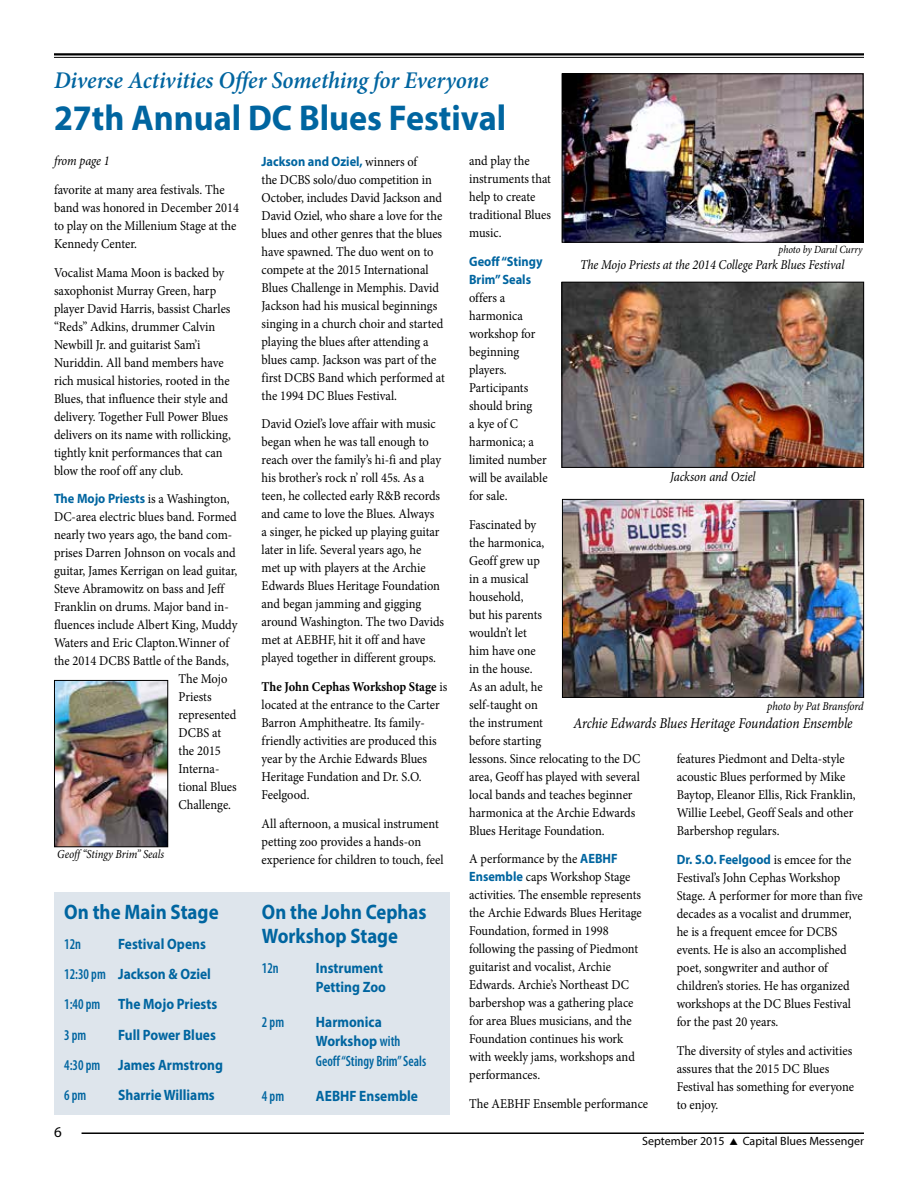
<style>
.page{position:relative;width:918px;height:1188px;background:#fff}
.page>*{position:absolute;margin:0;border:0;box-sizing:border-box;transform-origin:0 0}
.t1{font:700 36px "Myriad Pro";color:#0065a0;scale:.95 1}
.t2{font:italic 600 24px "Minion Pro";color:#0065a0;scale:.95 1}
.t3{font:700 21px/24px "Myriad Pro";color:#0065a0;scale:.89 1}
.t4{font:700 21px "Myriad Pro";color:#0065a0;scale:.9 1}
.t5{font:700 15px/30.3px "Myriad Pro";color:#0065a0;scale:.9 1}
.t6{font:600 condensed 15px/19.5px "Myriad Pro";color:#0065a0;scale:.9 1}
.t7{font:italic 15px "Minion Pro";letter-spacing:-.01em;color:#000;scale:.9 1}
.t8{font:15px "Myriad Pro";color:#000}
.t9{font:italic 13.65px "Minion Pro";letter-spacing:-.005em;color:#000;scale:.9 1}
.t10{font:13.5px/18px "Minion Pro";letter-spacing:-.005em;color:#000;scale:.92 1}
.t11{font:700 13.5px/18px "Myriad Pro";color:#0065a0;scale:.92 1}
.t12{font:italic 13.5px "Minion Pro";letter-spacing:-.01em;color:#000;scale:.9 1}
.t13{font:italic 12.15px "Minion Pro";letter-spacing:-.005em;color:#000;scale:.9 1}
.t14{font:12px "Myriad Pro";color:#000}
.t15{font:italic 12px "Minion Pro";letter-spacing:-.01em;color:#000;scale:.9 1}
.t16{font:italic 10.95px "Minion Pro";letter-spacing:-.01em;color:#000;scale:.9 1}
.s1{font-family:"Myriad Pro";font-weight:700;color:#0065a0}
.s2{font-family:"Minion Pro";font-weight:400;color:#000}
.s3{font-weight:700}
.s4{font-weight:700;font-stretch:normal}
.s5{font-weight:600;font-stretch:condensed}
.s6{font-family:"Zingbats"}
</style>
<div class="page">
<hr style="left:54px;top:53px;width:810px;height:3px;background:#000">
<hr style="left:54px;top:57px;width:810px;height:1px;background:#000">
<hr style="left:82px;top:1132px;width:782px;height:2px;background:#000">
<div style="left:54px;top:892px;width:395px;height:222px;background:#dee5ec"></div>
<img style="left:564px;top:76px;width:297px;height:165px">
<div style="left:562px;top:74px;width:301px;height:169px;border:1px solid #000"></div>
<img style="left:564px;top:284px;width:298px;height:182px">
<div style="left:562px;top:282px;width:302px;height:186px;border:1px solid #000"></div>
<img style="left:564px;top:501px;width:298px;height:195px">
<div style="left:562px;top:499px;width:302px;height:199px;border:1px solid #000"></div>
<img style="left:56px;top:682px;width:110px;height:163px">
<div style="left:54px;top:680px;width:114px;height:167px;border:1px solid #000"></div>
<h2 class="t2" style="left:54px;top:63px;width:459px">Diverse Activities Offer Something for Everyone</h2>
<h1 class="t1" style="left:54px;top:95px;width:478px">27th Annual DC Blues Festival</h1>
<p class="t12" style="left:54px;top:152px;width:63px">from page 1</p>
<p class="t10" style="left:469px;top:152px;width:91px">and play the instruments that help to create traditional Blues music.</p>
<p class="t11" style="left:469px;top:252px;width:81px">Geoff “Stingy<br>Brim” Seals</p>
<p class="t10" style="left:469px;top:289px;width:87px">offers a harmonica workshop for beginning players.<br>Participants should bring<br>a kye of C harmonica; a limited number will be available for sale.</p>
<p class="t10" style="left:469px;top:515px;width:188px">Fascinated by<br>the harmonica,<br>Geoff grew up<br>in a musical<br>household,<br>but his parents<br>wouldn’t let<br>him have one<br>in the house.<br>As an adult, he<br>self-taught on<br>the instrument<br>before starting<br>lessons. Since relocating to the DC area, Geoff has played with several local bands and teaches beginner harmonica at the Archie Edwards<br>Blues Heritage Foundation.</p>
<p class="t10" style="left:469px;top:850px;width:189px">A performance by the <span class="s1">AEBHF<br>Ensemble</span> caps Workshop Stage activities. The ensemble represents the Archie Edwards Blues Heritage<br>Foundation, formed in 1998 following the passing of Piedmont guitarist and vocalist, Archie<br>Edwards. Archie’s Northeast DC barbershop was a gathering place for area Blues musicians, and the<br>Foundation continues his work with weekly jams, workshops and performances.</p>
<p class="t10" style="left:469px;top:1095px;width:196px">The AEBHF Ensemble performance</p>
<p class="t11" style="left:262px;top:152px;width:171px">Jackson and Oziel, <span class="s2">winners of</span></p>
<p class="t10" style="left:262px;top:170px;width:201px">the DCBS solo/duo competition in October, includes David Jackson and David Oziel, who share a love for the blues and other genres that the blues have spawned. The duo went on to compete at the 2015 International Blues Challenge in Memphis. David Jackson had his musical beginnings singing in a church choir and started playing the blues after attending a blues camp. Jackson was part of the first DCBS Band which performed at the 1994 DC Blues Festival.</p>
<p class="t10" style="left:262px;top:415px;width:200px">David Oziel’s love affair with music began when he was tall enough to reach over the family’s hi-fi and play his brother’s rock n’ roll 45s. As a teen, he collected early R&amp;B records and came to love the Blues. Always<br>a singer, he picked up playing guitar later in life. Several years ago, he<br>met up with players at the Archie Edwards Blues Heritage Foundation and began jamming and gigging around Washington. The two Davids met at AEBHF, hit it off and have played together in different groups.</p>
<p class="t10" style="left:262px;top:678px;width:203px"><span class="s3">The John Cephas Workshop Stage</span> is located at the entrance to the Carter<br>Barron Amphitheatre. Its family&shy;friendly activities are produced this year by the Archie Edwards Blues<br>Heritage Fundation and Dr. S.O.<br>Feelgood.</p>
<p class="t10" style="left:262px;top:815px;width:199px">All afternoon, a musical instrument petting zoo provides a hands-on experience for children to touch, feel</p>
<p class="t10" style="left:54px;top:181px;width:203px">favorite at many area festivals. The band was honored in December 2014 to play on the Millenium Stage at the<br>Kennedy Center.</p>
<p class="t10" style="left:54px;top:263px;width:194px">Vocalist Mama Moon is backed by saxophonist Murray Green, harp player David Harris, bassist Charles “Reds” Adkins, drummer Calvin Newbill Jr. and guitarist Sam’i Nuriddin. All band members have rich musical histories, rooted in the Blues, that influence their style and delivery. Together Full Power Blues delivers on its name with rollicking, tightly knit performances that can blow the roof off any club.</p>
<p class="t11" style="left:54px;top:489px;width:192px">The Mojo Priests <span class="s2">is a Washington,</span></p>
<p class="t10" style="left:54px;top:508px;width:200px">DC-area electric blues band. Formed</p>
<p class="t10" style="left:54px;top:526px;width:195px">nearly two years ago, the band com-</p>
<p class="t10" style="left:54px;top:544px;width:199px">prises Darren Johnson on vocals and</p>
<p class="t10" style="left:54px;top:562px;width:201px">guitar, James Kerrigan on lead guitar,</p>
<p class="t10" style="left:54px;top:580px;width:186px">Steve Abramowitz on bass and Jeff</p>
<p class="t10" style="left:54px;top:598px;width:191px">Franklin on drums. Major band in-</p>
<p class="t10" style="left:54px;top:616px;width:201px">fluences include Albert King, Muddy</p>
<p class="t10" style="left:54px;top:634px;width:192px">Waters and Eric Clapton.Winner of</p>
<p class="t10" style="left:54px;top:652px;width:192px">the 2014 DCBS Battle of the Bands,</p>
<p class="t10" style="left:179px;top:670px;width:55px">The Mojo</p>
<p class="t10" style="left:179px;top:688px;width:37px">Priests</p>
<p class="t10" style="left:179px;top:706px;width:64px">represented</p>
<p class="t10" style="left:179px;top:724px;width:48px">DCBS at</p>
<p class="t10" style="left:179px;top:742px;width:48px">the 2015</p>
<p class="t10" style="left:179px;top:760px;width:46px">Interna-</p>
<p class="t10" style="left:179px;top:778px;width:65px">tional Blues</p>
<p class="t10" style="left:179px;top:796px;width:59px">Challenge.</p>
<p class="t16" style="left:779px;top:242px;width:95px">photo by Darul Curry</p>
<p class="t12" style="left:580px;top:255px;width:295px">The Mojo Priests at the 2014 College Park Blues Festival</p>
<p class="t9" style="left:670px;top:468px;width:96px">Jackson and Oziel</p>
<p class="t15" style="left:767px;top:698px;width:109px">photo by Pat Bransford</p>
<p class="t7" style="left:574px;top:713px;width:312px">Archie Edwards Blues Heritage Foundation Ensemble</p>
<p class="t10" style="left:677px;top:750px;width:196px">features Piedmont and Delta-style acoustic Blues performed by Mike Baytop, Eleanor Ellis, Rick Franklin, Willie Leebel, Geoff Seals and other Barbershop regulars.</p>
<p class="t11" style="left:677px;top:850px;width:191px">Dr. S.O. Feelgood <span class="s2">is emcee for the</span></p>
<p class="t10" style="left:677px;top:869px;width:204px">Festival’s John Cephas Workshop<br>Stage. A performer for more than five decades as a vocalist and drummer, he is a frequent emcee for DCBS events. He is also an accomplished poet, songwriter and author of children’s stories. He has organized workshops at the DC Blues Festival for the past 20 years.</p>
<p class="t10" style="left:677px;top:1041px;width:194px">The diversity of styles and activities assures that the 2015 DC Blues<br>Festival has something for everyone to enjoy.</p>
<p class="t13" style="left:57px;top:846px;width:121px">Geoff “Stingy Brim” Seals</p>
<h3 class="t4" style="left:64px;top:898px;width:173px">On the Main Stage</h3>
<p class="t6" style="left:64px;top:934px;width:20px">12n</p>
<h3 class="t3" style="left:262px;top:899px;width:186px">On the John Cephas<br>Workshop Stage</h3>
<p class="t6" style="left:262px;top:958px;width:20px">12n</p>
<p class="t5" style="left:316px;top:958px;width:79px;line-height:19.5px">Instrument<br>Petting Zoo</p>
<p class="t6" style="left:262px;top:1012px;width:26px">2 pm</p>
<p class="t6" style="left:316px;top:1012px;width:124px"><span class="s4">Harmonica<br>Workshop</span> with<br>Geoff “Stingy Brim” Seals</p>
<p class="t6" style="left:262px;top:1086px;width:26px">4 pm</p>
<p class="t5" style="left:316px;top:1080px;width:115px">AEBHF Ensemble</p>
<p class="t5" style="left:64px;top:928px;width:172px;text-indent:54px">Festival Opens<br><span class="s5">12:30 pm</span> Jackson &amp; Oziel<br><span class="s5">1:40 pm</span> The Mojo Priests<br><span class="s5">3 pm</span></p>
<p class="t5" style="left:64px;top:1019px;width:178px;text-indent:54px">Full Power Blues<br><span class="s5">4:30 pm</span> James Armstrong<br><span class="s5">6 pm</span></p>
<p class="t5" style="left:118px;top:1080px;width:109px">Sharrie Williams</p>
<p class="t8" style="left:54px;top:1123px;width:9px">6</p>
<p class="t14" style="left:642px;top:1133px;width:223px">September 2015 <span class="s6">s</span> Capital Blues Messenger</p>
</div>
